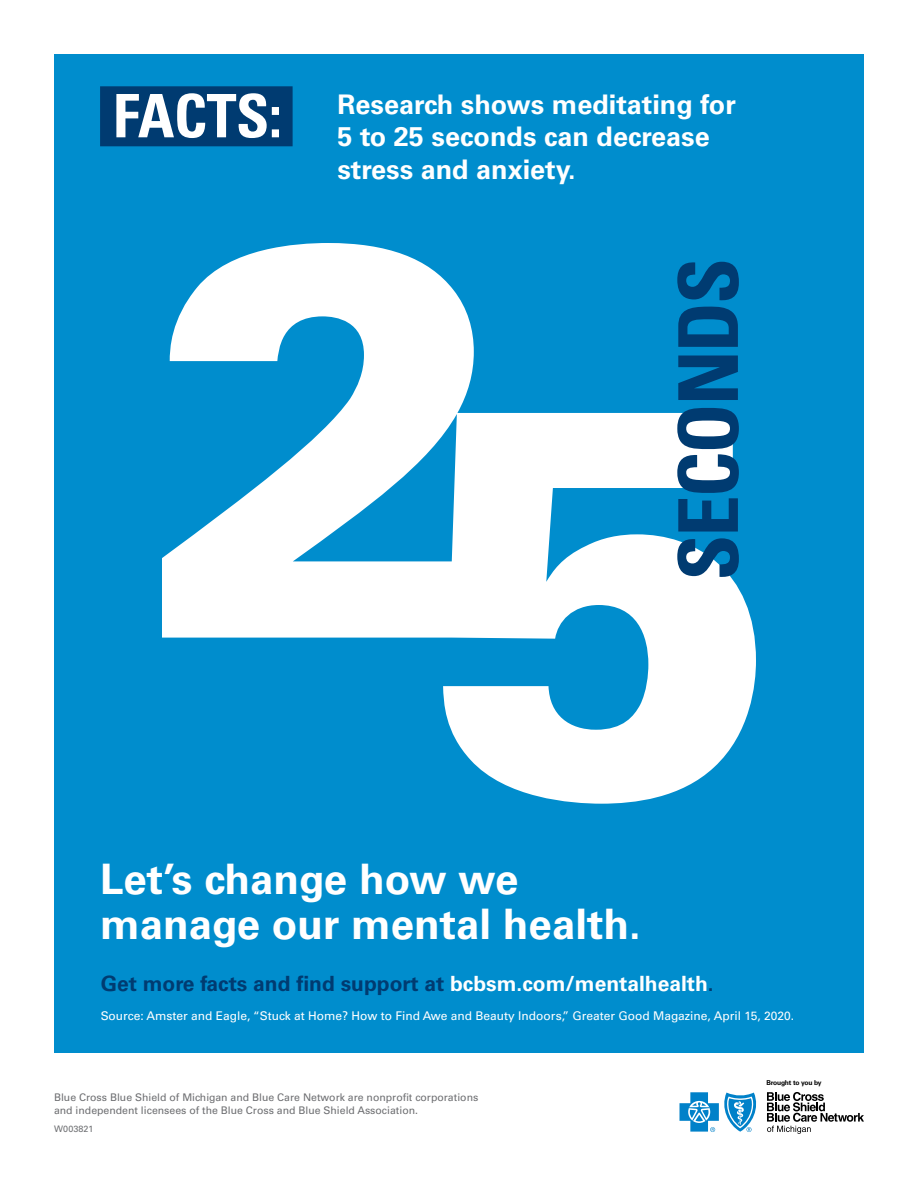
<style>
.page{position:relative;width:918px;height:1188px;background:#fff}
.page>*{position:absolute;margin:0;border:0;box-sizing:border-box;transform-origin:0 0}
.t1{font:700 condensed 82.5px "Univers LT Std";letter-spacing:-.025em;color:#003b71}
.t2{font:700 condensed 60px "Univers LT Std";letter-spacing:-.01em;color:#fff}
.t3{font:700 42px/45px "Univers LT Std";color:#fff}
.t4{font:700 27px/32.4px "Univers LT Std";color:#fff}
.t5{font:700 21px "Univers LT Std";color:#003b71}
.t6{font:12px "Univers LT Std";color:#fff}
.t7{font:10.5px/12.6px "Univers LT Std";color:#6d6e71}
.t8{font:9px "Univers LT Std";color:#6d6e71}
.t9{font:700 6.75px "Univers LT Std";letter-spacing:-.025em;color:#000}
.s1{color:#fff}
</style>
<div class="page">
<div style="left:54px;top:54px;width:810px;height:999px;background:#008dcd"></div>
<div style="left:100px;top:86px;width:193px;height:60px;background:#003b71"></div>
<svg style="left:767px;top:1092px;width:97px;height:42px"></svg>
<svg style="left:680px;top:1092px;width:77px;height:40px"></svg>
<svg style="left:162px;top:243px;width:594px;height:561px"></svg>
<h2 class="t2" style="left:113px;top:79px;width:171px">FACTS:</h2>
<h3 class="t4" style="left:337px;top:89px;width:400px">Research shows meditating for<br>5 to 25 seconds can decrease stress and anxiety.</h3>
<h1 class="t1" style="left:658px;top:581px;width:324px;rotate:-90deg">SECONDS</h1>
<h3 class="t3" style="left:100px;top:857px;width:542px">Let’s change how we manage our mental health.</h3>
<h3 class="t5" style="left:101px;top:971px;width:615px">Get more facts and find support at <span class="s1">bcbsm.com/mentalhealth</span>.</h3>
<p class="t6" style="left:101px;top:1009px;width:695px">Source: Amster and Eagle, “Stuck at Home? How to Find Awe and Beauty Indoors,” Greater Good Magazine, April 15, 2020.</p>
<p class="t7" style="left:54px;top:1091px;width:426px">Blue Cross Blue Shield of Michigan and Blue Care Network are nonprofit corporations and independent licensees of the Blue Cross and Blue Shield Association.</p>
<p class="t8" style="left:54px;top:1124px;width:41px">W003821</p>
<p class="t9" style="left:766px;top:1079px;width:57px">Brought to you by</p>
</div>
